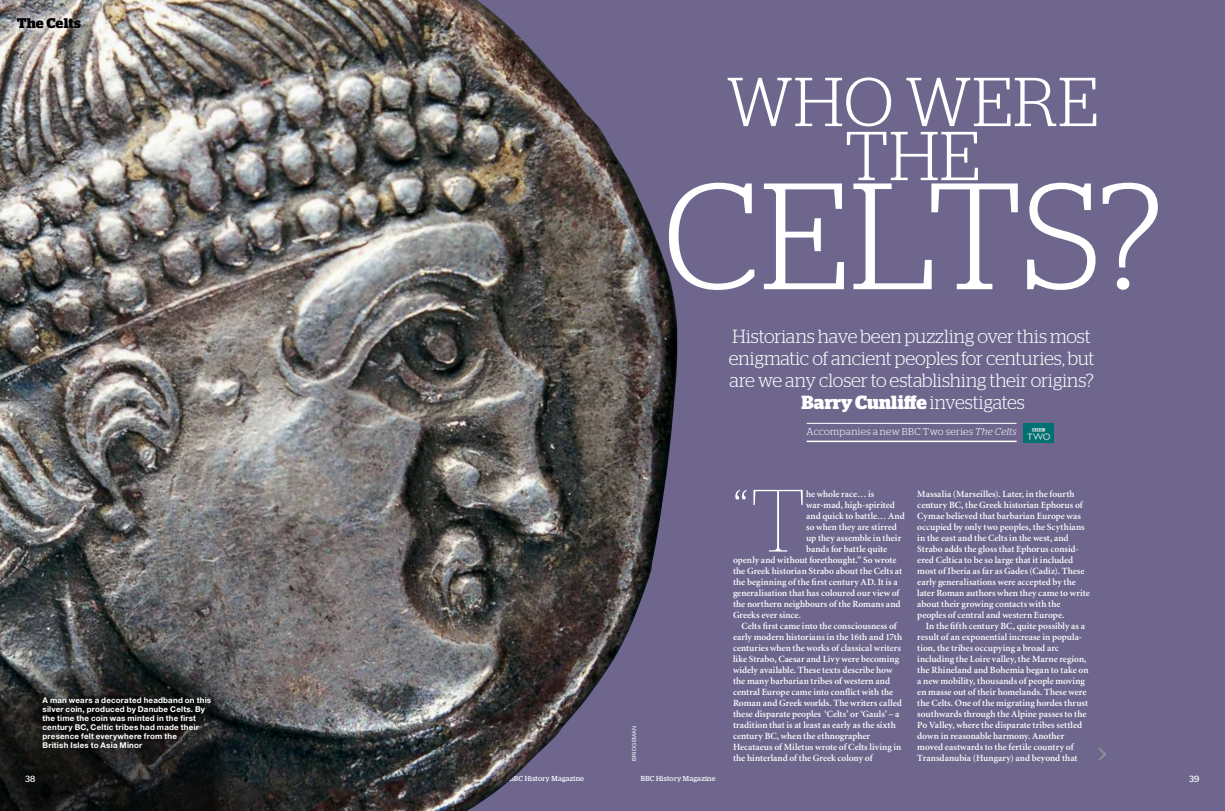
<style>
.page{position:relative;width:1225px;height:811px;background:#6f668d}
.page>*{position:absolute;margin:0;border:0;box-sizing:border-box;transform-origin:0 0}
.t1{font:300 151px "Stag";letter-spacing:.005em;color:#fff}
.t2{font:100 88.1px "Stag";color:#fff}
.t3{font:300 69px/54px "Stag";letter-spacing:.01em;color:#fff;text-align:center}
.t4{font:300 19px/22px "Stag";letter-spacing:-.005em;color:#fff;text-align:center}
.t5{font:700 14px "Stag";letter-spacing:.02em;color:#000}
.t6{font:300 10px "Stag";letter-spacing:.03em;color:#fff}
.t7{font:600 9.5px/11px "Minion LT";color:#fff}
.t8{font:9px "Stag";color:#fff}
.t9{font:700 8px/9px "Helvetica Neue";letter-spacing:.025em;color:#fff}
.t10{font:7.2px "Stag";letter-spacing:.03em;color:#fff}
.t11{font:5.5px "Helvetica Neue";letter-spacing:.045em;color:#fff}
.s1{font-weight:700}
.s2{font-style:italic}
</style>
<div class="page">
<svg style="left:1098px;top:748px;width:8px;height:12px"></svg>
<hr style="left:806px;top:423px;width:210px;height:1px;background:#fff">
<hr style="left:806px;top:440px;width:210px;height:2px;background:#fff">
<img style="left:1023px;top:423px;width:30px;height:19px">
<img style="left:0;top:0;width:678px;height:811px">
<div style="left:11px;top:12px;width:76px;height:23px;background:#fff;opacity:.75"></div>
<svg style="left:0;top:641px;width:249px;height:170px;background:#2d2e2f"></svg>
<svg style="left:29px;top:694px;width:169px;height:44px"></svg>
<div style="left:40px;top:695px;width:179px;height:61px;background:#000;opacity:.45"></div>
<h3 class="t5" style="left:17px;top:15px;width:65px">The Celts</h3>
<p class="t9" style="left:43px;top:695px;width:170px">A man wears a decorated headband on this silver coin, produced by Danube Celts. By the time the coin was minted in the first century BC, Celtic tribes had made their presence felt everywhere from the<br>British Isles to Asia Minor</p>
<p class="t8" style="left:26px;top:774px;width:11px">38</p>
<h3 class="t3" style="left:726px;top:74px;width:374px">WHO WERE<br>THE</h3>
<h1 class="t1" style="left:663px;top:151px;width:501px">CELTS?</h1>
<p class="t11" style="left:631px;top:760px;width:36px;rotate:-90deg">BRIDGEMAN</p>
<h3 class="t4" style="left:729px;top:325px;width:367px">Historians have been puzzling over this most enigmatic of ancient peoples for centuries, but are we any closer to establishing their origins?<br><span class="s1">Barry Cunliffe</span> investigates</h3>
<p class="t6" style="left:806px;top:426px;width:212px">Accompanies a new BBC Two series <span class="s2">The Celts</span></p>
<h2 class="t2" style="left:733px;top:472px;width:74px">“T</h2>
<p class="t7" style="left:806px;top:488px;width:70px">he whole race… is</p>
<p class="t7" style="left:806px;top:499px;width:90px">war-mad, high-spirited</p>
<p class="t7" style="left:806px;top:510px;width:100px">and quick to battle… And</p>
<p class="t7" style="left:806px;top:521px;width:92px">so when they are stirred</p>
<p class="t7" style="left:806px;top:532px;width:97px">up they assemble in their</p>
<p class="t7" style="left:806px;top:543px;width:83px">bands for battle quite</p>
<p class="t7" style="left:733px;top:554px;width:165px">openly and without forethought.” So wrote</p>
<p class="t7" style="left:733px;top:565px;width:171px">the Greek historian Strabo about the Celts at</p>
<p class="t7" style="left:733px;top:576px;width:166px">the beginning of the first century AD. It is a</p>
<p class="t7" style="left:733px;top:587px;width:168px">generalisation that has coloured our view of</p>
<p class="t7" style="left:733px;top:598px;width:169px">the northern neighbours of the Romans and</p>
<p class="t7" style="left:733px;top:609px;width:69px">Greeks ever since.</p>
<p class="t7" style="left:741px;top:620px;width:157px">Celts first came into the consciousness of</p>
<p class="t7" style="left:733px;top:631px;width:171px">early modern historians in the 16th and 17th</p>
<p class="t7" style="left:733px;top:642px;width:169px">centuries when the works of classical writers</p>
<p class="t7" style="left:733px;top:653px;width:168px">like Strabo, Caesar and Livy were becoming</p>
<p class="t7" style="left:733px;top:664px;width:161px">widely available. These texts describe how</p>
<p class="t7" style="left:733px;top:675px;width:159px">the many barbarian tribes of western and</p>
<p class="t7" style="left:733px;top:686px;width:162px">central Europe came into conflict with the</p>
<p class="t7" style="left:733px;top:697px;width:170px">Roman and Greek worlds. The writers called</p>
<p class="t7" style="left:733px;top:708px;width:168px">these disparate peoples ‘Celts’ or ‘Gauls’ – a</p>
<p class="t7" style="left:733px;top:719px;width:164px">tradition that is at least as early as the sixth</p>
<p class="t7" style="left:733px;top:730px;width:138px">century BC, when the ethnographer</p>
<p class="t7" style="left:733px;top:741px;width:170px">Hecataeus of Miletus wrote of Celts living in</p>
<p class="t7" style="left:733px;top:752px;width:141px">the hinterland of the Greek colony of</p>
<p class="t7" style="left:917px;top:488px;width:174px">Massalia (Marseilles). Later, in the fourth century BC, the Greek historian Ephorus of Cymae believed that barbarian Europe was occupied by only two peoples, the Scythians in the east and the Celts in the west, and Strabo adds the gloss that Ephorus consid&shy;ered Celtica to be so large that it included most of Iberia as far as Gades (Cadiz). These early generalisations were accepted by the later Roman authors when they came to write about their growing contacts with the peoples of central and western Europe.</p>
<p class="t7" style="left:917px;top:620px;width:173px;text-indent:9px">In the fifth century BC, quite possibly as a result of an exponential increase in popula&shy;tion, the tribes occupying a broad arc including the Loire valley, the Marne region, the Rhineland and Bohemia began to take on a new mobility, thousands of people moving en masse out of their homelands. These were the Celts. One of the migrating hordes thrust southwards through the Alpine passes to the Po Valley, where the disparate tribes settled down in reasonable harmony. Another moved eastwards to the fertile country of Transdanubia (Hungary) and beyond that</p>
<p class="t10" style="left:509px;top:774px;width:76px">BBC History Magazine</p>
<p class="t10" style="left:641px;top:774px;width:76px">BBC History Magazine</p>
<p class="t8" style="left:1189px;top:774px;width:11px">39</p>
</div>
